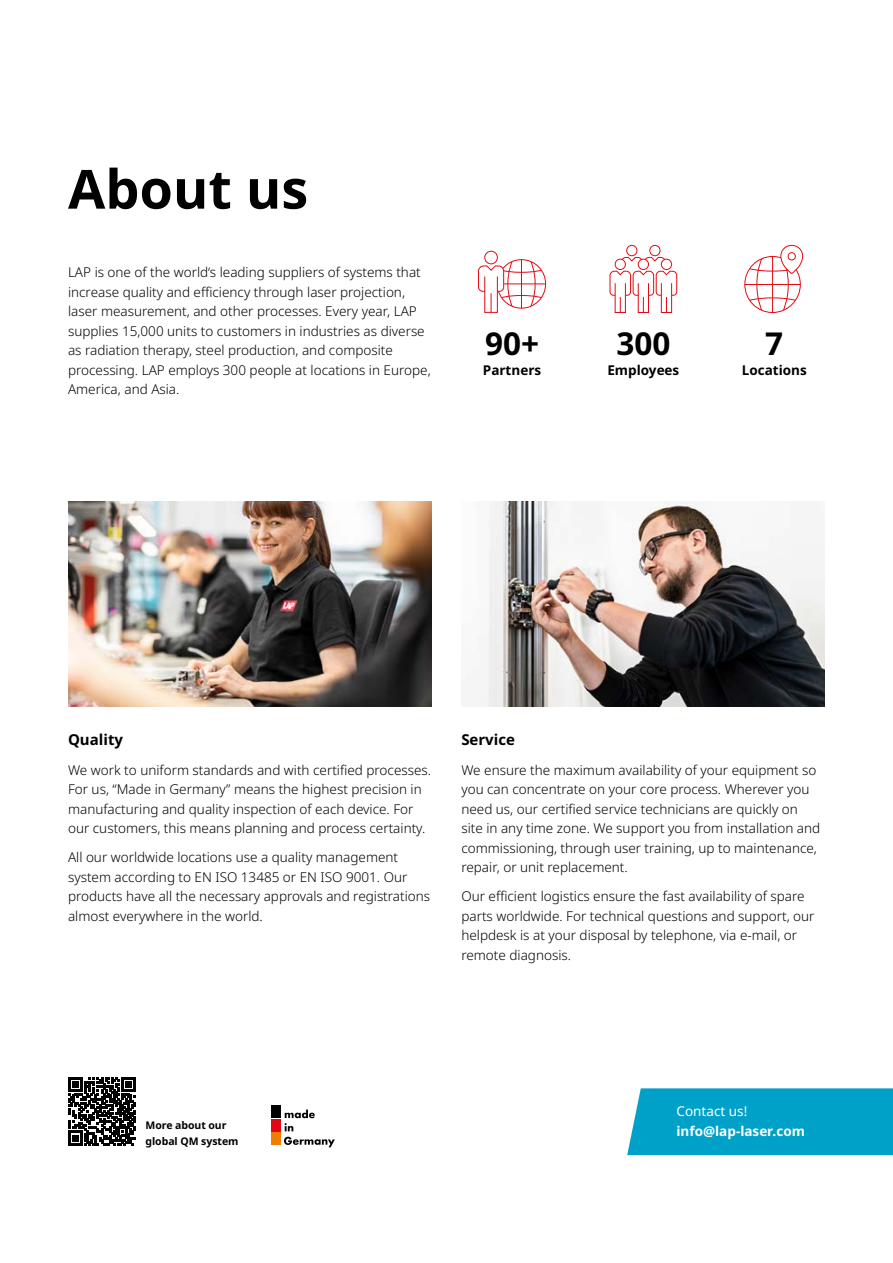
<style>
.page{position:relative;width:893px;height:1263px;background:#fff}
.page>*{position:absolute;margin:0;border:0;box-sizing:border-box;transform-origin:0 0}
.t1{font:700 54px "Noto Sans";color:#000}
.t2{font:700 31.5px "Noto Sans";color:#000}
.t3{font:700 15px "Noto Sans";color:#000}
.t4{font:300 13.5px/19.5px "Noto Sans";color:#000}
.t5{font:700 13.5px "Noto Sans";color:#000}
.t6{font:700 13.5px "Noto Sans";color:#fff}
.t7{font:13.5px "Noto Sans";color:#fff}
.t8{font:700 10.5px/16.5px "Noto Sans";letter-spacing:-.005em;color:#000}
</style>
<div class="page">
<div style="left:650px;top:245px;width:10px;height:11px;border:1px solid #e30b13;border-radius:50%"></div>
<svg style="left:621px;top:257px;width:44px;height:4px"></svg>
<div style="left:626px;top:245px;width:11px;height:11px;border:1px solid #e30b13;border-radius:50%"></div>
<svg style="left:609px;top:271px;width:68px;height:42px"></svg>
<div style="left:615px;top:259px;width:11px;height:11px;border:1px solid #e30b13;border-radius:50%"></div>
<div style="left:638px;top:259px;width:11px;height:11px;border:1px solid #e30b13;border-radius:50%"></div>
<div style="left:661px;top:259px;width:11px;height:11px;border:1px solid #e30b13;border-radius:50%"></div>
<div style="left:780px;top:245px;width:23px;height:29px;border:1px solid #e30b13;border-radius:11px"></div>
<div style="left:788px;top:252px;width:8px;height:8px;border:1px solid #e30b13;border-radius:50%"></div>
<svg style="left:744px;top:256px;width:57px;height:57px"></svg>
<svg style="left:478px;top:259px;width:68px;height:54px"></svg>
<div style="left:484px;top:251px;width:14px;height:13px;border:1px solid #e30b13;border-radius:50%"></div>
<img style="left:68px;top:502px;width:364px;height:204px">
<img style="left:480px;top:502px;width:345px;height:204px">
<div style="left:627px;top:1088px;width:266px;height:67px;background:#00a1c8"></div>
<svg style="left:68px;top:1077px;width:68px;height:68px"></svg>
<div style="left:271px;top:1132px;width:9px;height:13px;background:#ef7d00"></div>
<div style="left:271px;top:1119px;width:9px;height:12px;background:#e30613"></div>
<div style="left:271px;top:1106px;width:9px;height:12px;background:#000"></div>
<svg style="left:285px;top:1109px;width:30px;height:22px"></svg>
<svg style="left:284px;top:1137px;width:51px;height:10px"></svg>
<h1 class="t1" style="left:68px;top:151px;width:242px">About us</h1>
<p class="t4" style="left:68px;top:263px;width:364px">LAP is one of the world‘s leading suppliers of systems that increase quality and efficiency through laser projection, laser measurement, and other processes. Every year, LAP supplies 15,000 units to customers in industries as diverse as radiation therapy, steel production, and composite<br>pro cessing. LAP employs 300 people at locations in Europe, America, and Asia.</p>
<h2 class="t2" style="left:485px;top:322px;width:56px">90+</h2>
<p class="t5" style="left:483px;top:360px;width:60px">Partners</p>
<h2 class="t2" style="left:616px;top:322px;width:56px">300</h2>
<p class="t5" style="left:607px;top:360px;width:73px">Employees</p>
<h2 class="t2" style="left:765px;top:322px;width:20px">7</h2>
<p class="t5" style="left:742px;top:360px;width:66px">Locations</p>
<p class="t3" style="left:68px;top:729px;width:57px">Quality</p>
<p class="t4" style="left:68px;top:760px;width:365px">We work to uniform standards and with certified processes.<br>For us, “Made in Germany” means the highest precision in manufacturing and quality inspection of each device. For our customers, this means planning and process certainty.</p>
<p class="t4" style="left:68px;top:848px;width:364px">All our worldwide locations use a quality management system according to EN ISO 13485 or EN ISO 9001. Our products have all the necessary approvals and registrations almost everywhere in the world.</p>
<p class="t3" style="left:461px;top:729px;width:55px">Service</p>
<p class="t4" style="left:461px;top:760px;width:360px">We ensure the maximum availability of your equipment so you can concentrate on your core process. Wherever you need us, our certified service technicians are quickly on site in any time zone. We support you from installation and commissioning, through user training, up to maintenance, repair, or unit replacement.</p>
<p class="t4" style="left:461px;top:887px;width:355px">Our efficient logistics ensure the fast availability of spare parts worldwide. For technical questions and support, our helpdesk is at your disposal by telephone, via e-mail, or remote diagnosis.</p>
<p class="t8" style="left:146px;top:1117px;width:94px">More about our global QM system</p>
<p class="t7" style="left:676px;top:1101px;width:72px">Contact us!</p>
<p class="t6" style="left:676px;top:1121px;width:130px">info@lap-laser.com</p>
</div>
